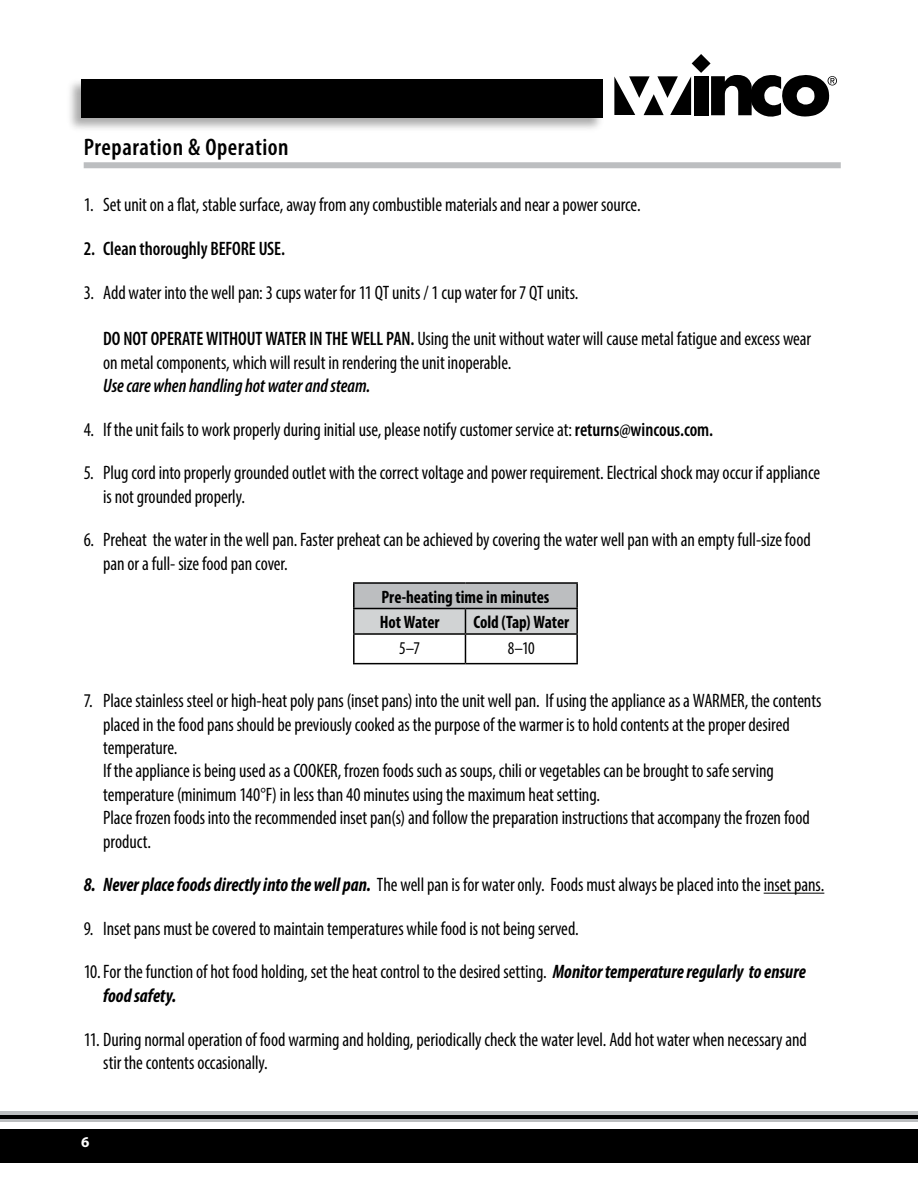
<style>
.page{position:relative;width:918px;height:1188px;background:#fff}
.page>*{position:absolute;margin:0;border:0;box-sizing:border-box;transform-origin:0 0}
.t1{font:600 condensed 24px "Myriad Pro";letter-spacing:.025em;color:#000}
.t2{font:condensed 19.5px/23.4px "Myriad Pro";letter-spacing:-.005em;color:#000;scale:.95 1}
.t3{font:italic 600 condensed 19.5px "Myriad Pro";color:#000;scale:.95 1}
.t4{font:600 condensed 19.5px "Myriad Pro";letter-spacing:-.005em;color:#000;scale:.95 1}
.t5{font:700 condensed 18px/25.5px "Myriad Pro";color:#000;scale:.95 1}
.t6{font:condensed 18px "Myriad Pro";color:#000;scale:.95 1}
.t7{font:700 15px "Myriad Pro";color:#fff}
.s1{font-weight:600}
.s2{font-weight:700;font-style:italic}
</style>
<div class="page">
<div style="left:0;top:1129px;width:918px;height:34px;background:#000"></div>
<svg style="left:0;top:1111px;width:918px;height:11px;background:#a4a6a8"></svg>
<hr style="left:0;top:1115px;width:918px;height:3px;background:#000">
<div style="left:66px;top:78px;width:538px;height:54px;background:#000;opacity:.34"></div>
<div style="left:81px;top:79px;width:522px;height:39px;background:#000"></div>
<svg style="left:614px;top:54px;width:223px;height:63px"></svg>
<div style="left:84px;top:162px;width:757px;height:6px;background:#bcbec0"></div>
<hr style="left:764px;top:893px;width:60px;height:1px;background:#000">
<div style="left:354px;top:583px;width:223px;height:26px;background:#bcbec0"></div>
<hr style="left:353px;top:582px;width:112px;height:2px;background:#000">
<hr style="left:353px;top:584px;width:2px;height:24px;background:#000">
<hr style="left:465px;top:582px;width:113px;height:2px;background:#000">
<hr style="left:576px;top:584px;width:2px;height:24px;background:#000">
<hr style="left:353px;top:608px;width:112px;height:1px;background:#000">
<hr style="left:353px;top:609px;width:2px;height:24px;background:#000">
<hr style="left:465px;top:608px;width:113px;height:1px;background:#000">
<hr style="left:576px;top:609px;width:2px;height:24px;background:#000">
<hr style="left:353px;top:633px;width:112px;height:2px;background:#000">
<hr style="left:353px;top:635px;width:2px;height:28px;background:#000">
<hr style="left:465px;top:633px;width:113px;height:2px;background:#000">
<svg style="left:354px;top:609px;width:223px;height:54px"></svg>
<hr style="left:576px;top:635px;width:2px;height:28px;background:#000">
<hr style="left:353px;top:663px;width:112px;height:1px;background:#000">
<hr style="left:465px;top:663px;width:113px;height:1px;background:#000">
<p class="t1" style="left:84px;top:134px;width:206px">Preparation &amp; Operation</p>
<p class="t2" style="left:84px;top:193px;width:588px">1. Set unit on a flat, stable surface, away from any combustible materials and near a power source.</p>
<p class="t4" style="left:84px;top:238px;width:213px">2. Clean thoroughly BEFORE USE.</p>
<p class="t2" style="left:84px;top:280px;width:522px">3. Add water into the well pan: 3 cups water for 11 QT units / 1 cup water for 7 QT units.</p>
<p class="t2" style="left:103px;top:327px;width:747px"><span class="s1">DO NOT OPERATE WITHOUT WATER IN THE WELL PAN.</span> Using the unit without water will cause metal fatigue and excess wear on metal components, which will result in rendering the unit inoperable.</p>
<p class="t3" style="left:103px;top:375px;width:283px">Use care when handling hot water and steam.</p>
<p class="t2" style="left:84px;top:417px;width:664px">4. If the unit fails to work properly during initial use, please notify customer service at: <span class="s1">returns@wincous.com.</span></p>
<p class="t2" style="left:103px;top:461px;width:756px;text-indent:-20px">5. Plug cord into properly grounded outlet with the correct voltage and power requirement. Electrical shock may occur if appliance is not grounded properly.</p>
<p class="t2" style="left:103px;top:528px;width:746px;text-indent:-20px">6. Preheat the water in the well pan. Faster preheat can be achieved by covering the water well pan with an empty full-size food pan or a full- size food pan cover.</p>
<p class="t5" style="left:380px;top:583px;width:180px">Pre-heating time in minutes<br>Hot Water</p>
<p class="t5" style="left:473px;top:609px;width:102px">Cold (Tap) Water</p>
<p class="t6" style="left:399px;top:637px;width:24px">5–7</p>
<p class="t6" style="left:508px;top:637px;width:30px">8–10</p>
<p class="t2" style="left:103px;top:689px;width:758px;text-indent:-19px">7. Place stainless steel or high-heat poly pans (inset pans) into the unit well pan. If using the appliance as a WARMER, the contents placed in the food pans should be previously cooked as the purpose of the warmer is to hold contents at the proper desired temperature.<br>If the appliance is being used as a COOKER, frozen foods such as soups, chili or vegetables can be brought to safe serving temperature (minimum 140°F) in less than 40 minutes using the maximum heat setting.<br>Place frozen foods into the recommended inset pan(s) and follow the preparation instructions that accompany the frozen food product.</p>
<p class="t2" style="left:84px;top:873px;width:781px"><span class="s2">8. Never place foods directly into the well pan.</span> The well pan is for water only. Foods must always be placed into the inset pans.</p>
<p class="t2" style="left:84px;top:916px;width:523px">9. Inset pans must be covered to maintain temperatures while food is not being served.</p>
<p class="t2" style="left:103px;top:960px;width:741px;text-indent:-20px">10.For the function of hot food holding, set the heat control to the desired setting. <span class="s2">Monitor temperature regularly to ensure food safety.</span></p>
<p class="t2" style="left:103px;top:1027px;width:742px;text-indent:-20px">11. During normal operation of food warming and holding, periodically check the water level. Add hot water when necessary and stir the contents occasionally.</p>
<p class="t7" style="left:81px;top:1132px;width:10px">6</p>
</div>
